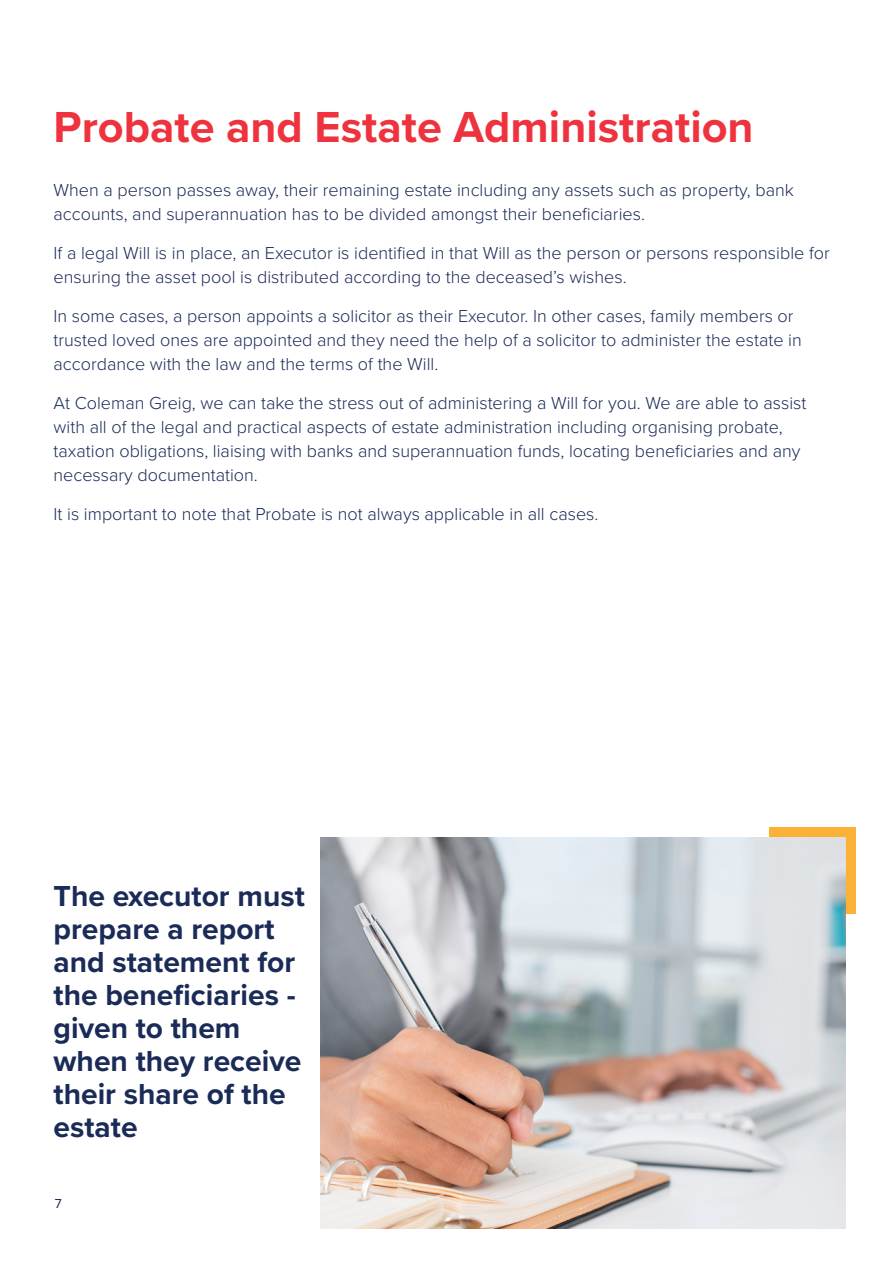
<style>
.page{position:relative;width:893px;height:1263px;background:#fff}
.page>*{position:absolute;margin:0;border:0;box-sizing:border-box;transform-origin:0 0}
.Heading{font:700 45px "Proxima Nova";color:#ee333e}
.Body_text{font:700 30px/33px "Proxima Nova";color:#1b2b57}
.Body_Text{font:300 18px/24px "Proxima Nova";color:#1b2b57}
.t1{font:13.5px "Proxima Nova";color:#1b2b57}
</style>
<div class="page">
<div style="left:769px;top:828px;width:86px;height:86px;background:#fbb036"></div>
<img style="left:321px;top:837px;width:525px;height:392px">
<p class="Heading" style="left:54px;top:93px;width:701px">Probate and Estate Administration</p>
<p class="Body_Text" style="left:54px;top:177px;width:742px">When a person passes away, their remaining estate including any assets such as property, bank accounts, and superannuation has to be divided amongst their beneficiaries.</p>
<p class="Body_Text" style="left:54px;top:240px;width:778px">If a legal Will is in place, an Executor is identified in that Will as the person or persons responsible for ensuring the asset pool is distributed according to the deceased’s wishes.</p>
<p class="Body_Text" style="left:54px;top:303px;width:750px">In some cases, a person appoints a solicitor as their Executor. In other cases, family members or trusted loved ones are appointed and they need the help of a solicitor to administer the estate in accordance with the law and the terms of the Will.</p>
<p class="Body_Text" style="left:54px;top:390px;width:754px">At Coleman Greig, we can take the stress out of administering a Will for you. We are able to assist with all of the legal and practical aspects of estate administration including organising probate, taxation obligations, liaising with banks and superannuation funds, locating beneficiaries and any necessary documentation.</p>
<p class="Body_Text" style="left:54px;top:501px;width:546px">It is important to note that Probate is not always applicable in all cases.</p>
<p class="Body_text" style="left:54px;top:879px;width:253px">The executor must prepare a report and statement for the beneficiaries - given to them when they receive their share of the estate</p>
<p class="t1" style="left:55px;top:1193px;width:8px">7</p>
</div>
